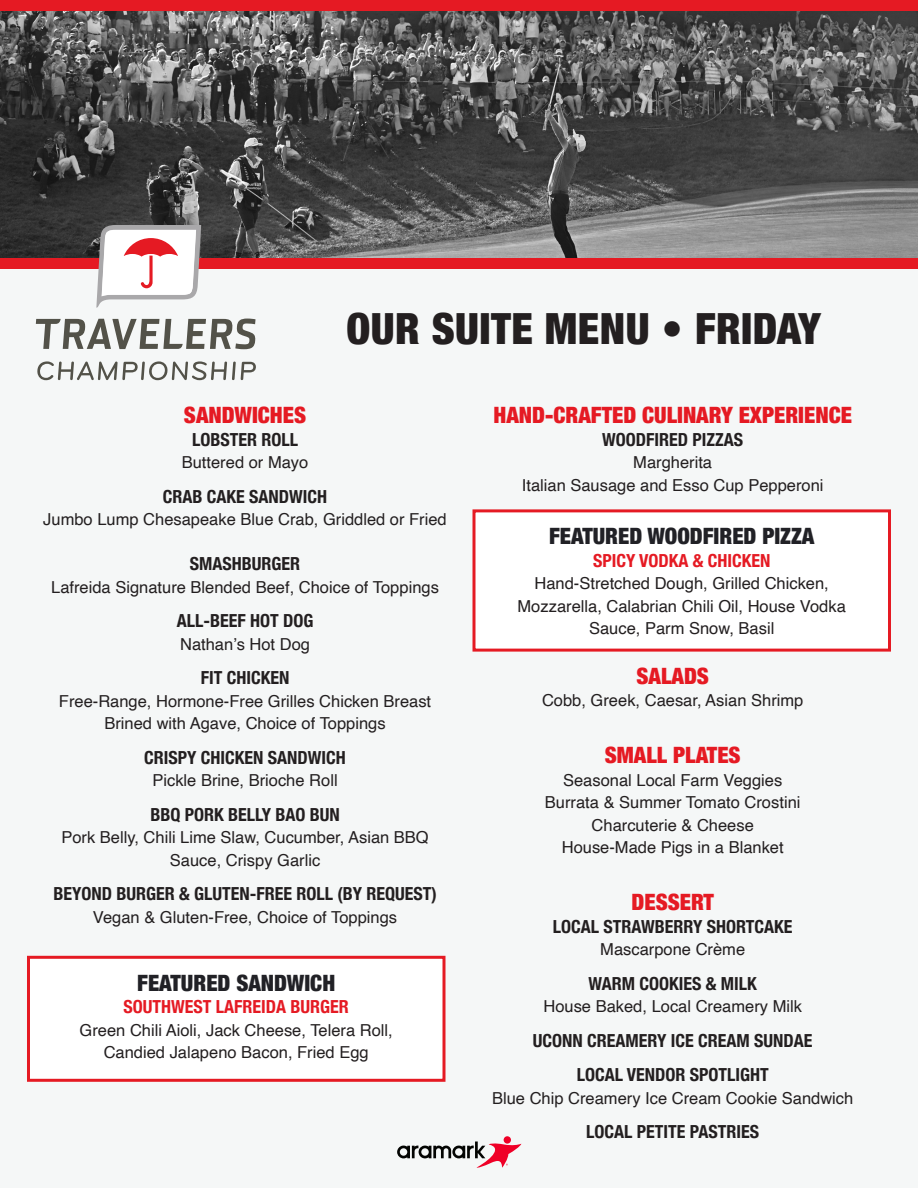
<style>
.page{position:relative;width:918px;height:1188px;background:#f5f7f7}
.page>*{position:absolute;margin:0;border:0;box-sizing:border-box;transform-origin:0 0}
.t1{font:900 condensed 42.9px "Helvetica Neue";letter-spacing:.01em;color:#231f20}
.t2{font:900 condensed 22.5px "Helvetica Neue";color:#e51a23}
.t3{font:900 condensed 22.5px "Helvetica Neue";color:#212126}
.t4{font:700 condensed 18px/34.5px "Helvetica Neue";color:#231f20;text-align:center}
.t5{font:700 condensed 18px "Helvetica Neue";color:#e51a23}
.t6{font:16.5px/22.5px "Helvetica";color:#231f20;text-align:center}
</style>
<div class="page">
<img style="left:0;top:11px;width:918px;height:247px">
<div style="left:0;top:0;width:918px;height:11px;background:#e51a23"></div>
<div style="left:0;top:258px;width:918px;height:10px;background:#e51a23"></div>
<svg style="left:36px;top:319px;width:220px;height:30px"></svg>
<svg style="left:37px;top:361px;width:219px;height:19px"></svg>
<svg style="left:96px;top:225px;width:105px;height:83px"></svg>
<svg style="left:397px;top:1136px;width:124px;height:32px"></svg>
<div style="left:27px;top:956px;width:419px;height:126px;background:#fff;border:3px solid #e51a23"></div>
<div style="left:472px;top:509px;width:419px;height:143px;background:#fff;border:3px solid #e51a23"></div>
<p class="t1" style="left:346px;top:294px;width:476px">OUR SUITE MENU • FRIDAY</p>
<h2 class="t2" style="left:184px;top:397px;width:124px">SANDWICHES</h2>
<p class="t4" style="left:192px;top:421px;width:108px">LOBSTER ROLL</p>
<p class="t6" style="left:182px;top:452px;width:128px">Buttered or Mayo</p>
<p class="t4" style="left:163px;top:478px;width:166px">CRAB CAKE SANDWICH</p>
<p class="t6" style="left:43px;top:509px;width:405px">Jumbo Lump Chesapeake Blue Crab, Griddled or Fried</p>
<p class="t4" style="left:190px;top:545px;width:112px">SMASHBURGER</p>
<p class="t6" style="left:51px;top:576px;width:389px">Lafreida Signature Blended Beef, Choice of Toppings</p>
<p class="t4" style="left:177px;top:602px;width:138px">ALL-BEEF HOT DOG</p>
<p class="t6" style="left:180px;top:633px;width:131px">Nathan’s Hot Dog</p>
<p class="t4" style="left:201px;top:659px;width:90px">FIT CHICKEN</p>
<p class="t6" style="left:59px;top:690px;width:374px">Free-Range, Hormone-Free Grilles Chicken Breast<br>Brined with Agave, Choice of Toppings</p>
<p class="t4" style="left:144px;top:739px;width:203px">CRISPY CHICKEN SANDWICH</p>
<p class="t6" style="left:152px;top:770px;width:187px">Pickle Brine, Brioche Roll</p>
<p class="t4" style="left:150px;top:796px;width:191px">BBQ PORK BELLY BAO BUN</p>
<p class="t6" style="left:61px;top:827px;width:369px">Pork Belly, Chili Lime Slaw, Cucumber, Asian BBQ<br>Sauce, Crispy Garlic</p>
<p class="t4" style="left:53px;top:875px;width:385px">BEYOND BURGER &amp; GLUTEN-FREE ROLL (BY REQUEST)</p>
<p class="t6" style="left:93px;top:906px;width:306px">Vegan &amp; Gluten-Free, Choice of Toppings</p>
<p class="t3" style="left:137px;top:964px;width:200px">FEATURED SANDWICH</p>
<p class="t5" style="left:124px;top:992px;width:227px">SOUTHWEST LAFREIDA BURGER</p>
<p class="t6" style="left:80px;top:1019px;width:315px">Green Chili Aioli, Jack Cheese, Telera Roll,</p>
<p class="t6" style="left:104px;top:1042px;width:267px">Candied Jalapeno Bacon, Fried Egg</p>
<h2 class="t2" style="left:493px;top:397px;width:360px">HAND-CRAFTED CULINARY EXPERIENCE</h2>
<p class="t4" style="left:602px;top:421px;width:142px">WOODFIRED PIZZAS</p>
<p class="t6" style="left:522px;top:452px;width:303px">Margherita<br>Italian Sausage and Esso Cup Pepperoni</p>
<p class="t3" style="left:549px;top:518px;width:267px">FEATURED WOODFIRED PIZZA</p>
<p class="t5" style="left:593px;top:546px;width:179px">SPICY VODKA &amp; CHICKEN</p>
<p class="t6" style="left:518px;top:573px;width:330px">Hand-Stretched Dough, Grilled Chicken,<br>Mozzarella, Calabrian Chili Oil, House Vodka<br>Sauce, Parm Snow, Basil</p>
<h2 class="t2" style="left:636px;top:657px;width:74px">SALADS</h2>
<p class="t6" style="left:542px;top:690px;width:263px">Cobb, Greek, Caesar, Asian Shrimp</p>
<h2 class="t2" style="left:605px;top:737px;width:137px">SMALL PLATES</h2>
<p class="t6" style="left:545px;top:769px;width:257px">Seasonal Local Farm Veggies<br>Burrata &amp; Summer Tomato Crostini<br>Charcuterie &amp; Cheese<br>House-Made Pigs in a Blanket</p>
<h2 class="t2" style="left:632px;top:884px;width:84px">DESSERT</h2>
<p class="t4" style="left:553px;top:908px;width:241px">LOCAL STRAWBERRY SHORTCAKE</p>
<p class="t6" style="left:600px;top:939px;width:146px">Mascarpone Crème</p>
<p class="t4" style="left:589px;top:965px;width:170px">WARM COOKIES &amp; MILK</p>
<p class="t6" style="left:543px;top:996px;width:260px">House Baked, Local Creamery Milk</p>
<p class="t4" style="left:533px;top:1022px;width:281px">UCONN CREAMERY ICE CREAM SUNDAE<br>LOCAL VENDOR SPOTLIGHT</p>
<p class="t6" style="left:492px;top:1087px;width:363px">Blue Chip Creamery Ice Cream Cookie Sandwich</p>
<p class="t4" style="left:586px;top:1114px;width:174px">LOCAL PETITE PASTRIES</p>
</div>
